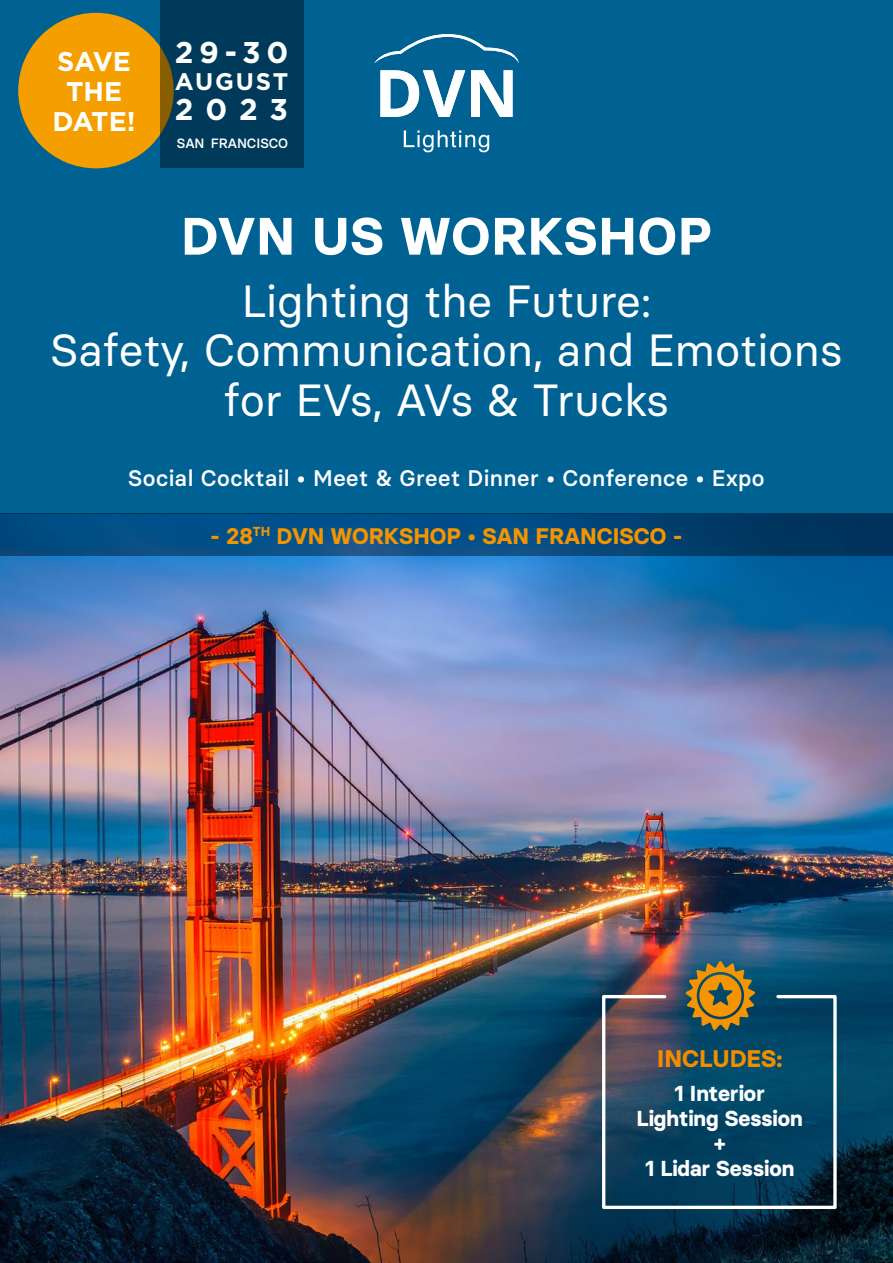
<style>
.page{position:relative;width:893px;height:1263px;background:#fff}
.page>*{position:absolute;margin:0;border:0;box-sizing:border-box;transform-origin:0 0}
.t1{font:700 52.5px "Basier Circle";letter-spacing:.02em;color:#fff}
.t2{font:45px/49.5px "Basier Circle";letter-spacing:-.005em;color:#fff;text-align:center}
.t3{font:700 30px "Gotham";letter-spacing:.385em;color:#fff}
.t4{font:700 27px/30px "Gotham";letter-spacing:-.01em;color:#fff;text-align:center}
.t5{font:700 24px "Basier Circle";color:#f18e00}
.t6{font:700 24px "Gotham";letter-spacing:.075em;color:#fff}
.t7{font:500 22.5px "Basier Circle";letter-spacing:.02em;color:#fff}
.t8{font:700 22.5px "Basier Circle";color:#f39400}
.t9{font:700 21.6px/25px "Basier Circle";color:#fff;text-align:center}
.t10{font:500 13.5px "Basier Circle";letter-spacing:-.005em;color:#fff}
</style>
<div class="page">
<img style="left:0;top:556px;width:893px;height:706px">
<div style="left:0;top:0;width:893px;height:514px;background:#006293"></div>
<svg style="left:374px;top:34px;width:145px;height:29px"></svg>
<svg style="left:380px;top:70px;width:132px;height:47px"></svg>
<svg style="left:404px;top:130px;width:85px;height:22px"></svg>
<svg style="left:0;top:514px;width:893px;height:42px;background:#03477b"></svg>
<div style="left:18px;top:13px;width:156px;height:155px;background:#f49e00;border-radius:50%"></div>
<div style="left:160px;top:0;width:143px;height:168px;background:#003a5b"></div>
<svg style="left:685px;top:961px;width:70px;height:32px;background:#84743b"></svg>
<svg style="left:600px;top:993px;width:238px;height:218px;background:#234e64"></svg>
<p class="t4" style="left:53px;top:46px;width:84px">SAVE<br>THE<br>DATE!</p>
<p class="t3" style="left:175px;top:32px;width:115px">29-30</p>
<p class="t6" style="left:175px;top:65px;width:115px">AUGUST</p>
<p class="t3" style="left:175px;top:89px;width:115px">2023</p>
<p class="t10" style="left:177px;top:135px;width:113px">SAN FRANCISCO</p>
<p class="t1" style="left:181px;top:204px;width:532px">DVN US WORKSHOP</p>
<p class="t2" style="left:50px;top:276px;width:794px">Lighting the Future:<br>Safety, Communication, and Emotions for EVs, AVs &amp; Trucks</p>
<p class="t7" style="left:128px;top:464px;width:638px">Social Cocktail • Meet &amp; Greet Dinner • Conference • Expo</p>
<p class="t8" style="left:210px;top:522px;width:475px">- 28<sup>TH</sup> DVN WORKSHOP • SAN FRANCISCO -</p>
<p class="t5" style="left:657px;top:1044px;width:126px">INCLUDES:</p>
<p class="t9" style="left:637px;top:1080px;width:168px">1 Interior<br>Lighting Session</p>
<p class="t9" style="left:714px;top:1130px;width:12px">+</p>
<p class="t9" style="left:645px;top:1155px;width:151px">1 Lidar Session</p>
</div>
